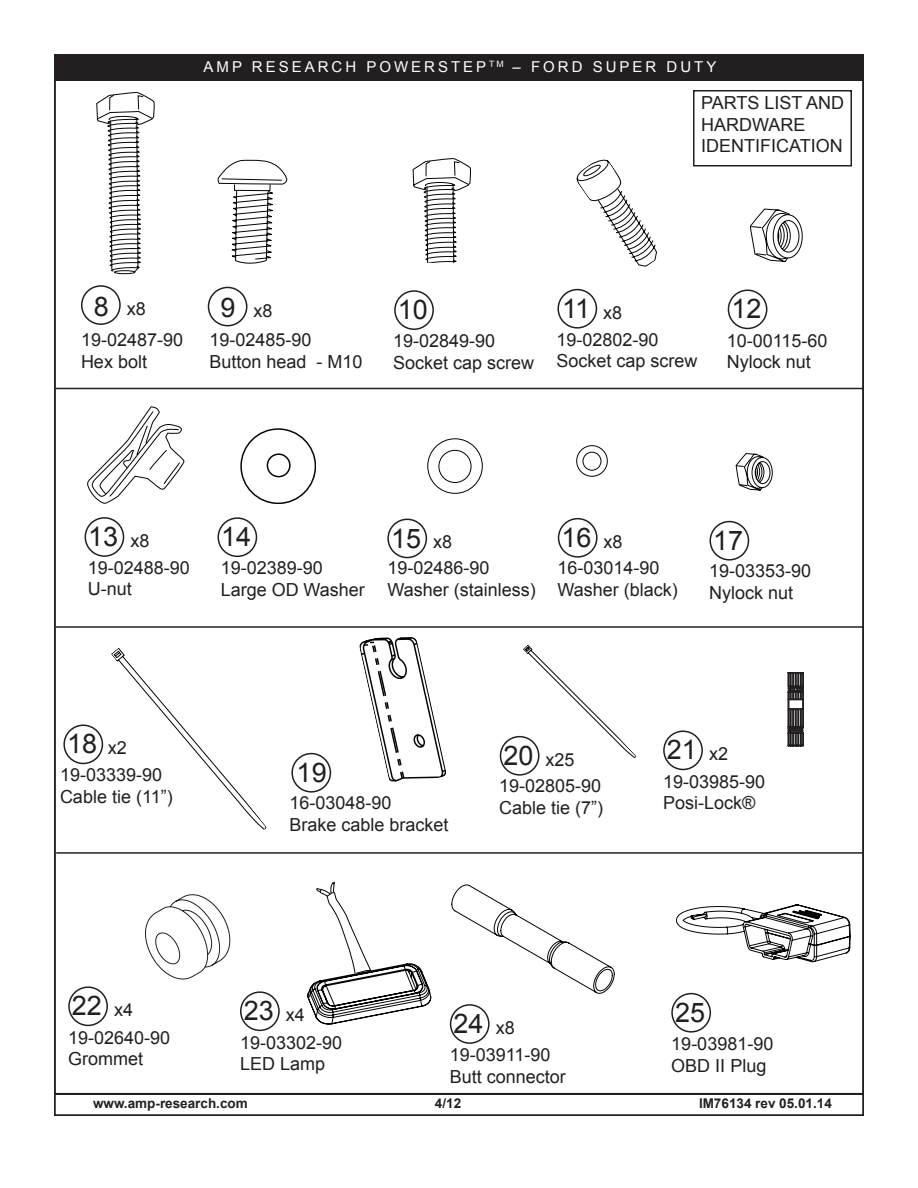
<style>
.page{position:relative;width:918px;height:1188px;background:#fff}
.page>*{position:absolute;margin:0;border:0;box-sizing:border-box;transform-origin:0 0}
.t1{font:27px "Arial";color:#231f20}
.t2{font:18px/21.6px "Arial";color:#231f20}
.t3{font:15px "Arial";letter-spacing:.2em;color:#fff}
.t4{font:700 13.5px "Arial";color:#231f20}
.s1{font-size:27px}
.s2{font-size:18px}
</style>
<div class="page">
<div style="left:54px;top:55px;width:809px;height:26px;background:#231f20"></div>
<div style="left:54px;top:1094px;width:810px;height:22px;border:2px solid #231f20"></div>
<hr style="left:56px;top:388px;width:808px;height:1px;background:#231f20">
<hr style="left:56px;top:626px;width:807px;height:2px;background:#231f20">
<hr style="left:56px;top:852px;width:808px;height:2px;background:#231f20">
<svg style="left:96px;top:92px;width:59px;height:182px"></svg>
<svg style="left:218px;top:160px;width:69px;height:104px"></svg>
<svg style="left:576px;top:159px;width:81px;height:108px"></svg>
<svg style="left:87px;top:406px;width:97px;height:98px"></svg>
<svg style="left:523px;top:644px;width:113px;height:114px"></svg>
<div style="left:81px;top:285px;width:40px;height:40px;border:2px solid #231f20;border-radius:50%"></div>
<div style="left:208px;top:287px;width:39px;height:39px;border:2px solid #231f20;border-radius:50%"></div>
<div style="left:63px;top:724px;width:40px;height:40px;border:2px solid #231f20;border-radius:50%"></div>
<div style="left:557px;top:289px;width:40px;height:40px;border:2px solid #231f20;border-radius:50%"></div>
<div style="left:85px;top:517px;width:39px;height:40px;border:2px solid #231f20;border-radius:50%"></div>
<div style="left:387px;top:519px;width:40px;height:39px;border:2px solid #231f20;border-radius:50%"></div>
<div style="left:558px;top:518px;width:40px;height:40px;border:2px solid #231f20;border-radius:50%"></div>
<div style="left:500px;top:736px;width:39px;height:40px;border:2px solid #231f20;border-radius:50%"></div>
<svg style="left:111px;top:648px;width:155px;height:182px"></svg>
<div style="left:693px;top:90px;width:159px;height:76px;border:2px solid #231f20"></div>
<div style="left:663px;top:730px;width:40px;height:40px;border:2px solid #231f20;border-radius:50%"></div>
<svg style="left:750px;top:209px;width:53px;height:53px"></svg>
<svg style="left:413px;top:158px;width:58px;height:104px"></svg>
<svg style="left:577px;top:445px;width:31px;height:32px"></svg>
<svg style="left:428px;top:438px;width:55px;height:56px"></svg>
<svg style="left:787px;top:672px;width:17px;height:74px"></svg>
<svg style="left:359px;top:637px;width:88px;height:145px"></svg>
<div style="left:394px;top:290px;width:40px;height:40px;border:2px solid #231f20;border-radius:50%"></div>
<div style="left:728px;top:290px;width:39px;height:39px;border:2px solid #231f20;border-radius:50%"></div>
<div style="left:218px;top:517px;width:39px;height:40px;border:2px solid #231f20;border-radius:50%"></div>
<div style="left:291px;top:753px;width:40px;height:40px;border:2px solid #231f20;border-radius:50%"></div>
<div style="left:241px;top:429px;width:75px;height:75px;border:2px solid #050504;border-radius:50%"></div>
<div style="left:267px;top:453px;width:24px;height:24px;border:2px solid #050504;border-radius:50%"></div>
<svg style="left:736px;top:454px;width:37px;height:36px"></svg>
<div style="left:710px;top:521px;width:39px;height:40px;border:2px solid #231f20;border-radius:50%"></div>
<div style="left:68px;top:986px;width:40px;height:40px;border:2px solid #231f20;border-radius:50%"></div>
<div style="left:240px;top:991px;width:40px;height:40px;border:2px solid #231f20;border-radius:50%"></div>
<div style="left:450px;top:1004px;width:40px;height:40px;border:2px solid #231f20;border-radius:50%"></div>
<svg style="left:145px;top:894px;width:85px;height:85px"></svg>
<svg style="left:308px;top:881px;width:123px;height:143px"></svg>
<svg style="left:451px;top:884px;width:164px;height:110px"></svg>
<div style="left:671px;top:993px;width:40px;height:40px;border:2px solid #231f20;border-radius:50%"></div>
<svg style="left:676px;top:904px;width:174px;height:58px"></svg>
<p class="t3" style="left:204px;top:57px;width:514px">AMP RESEARCH POWERSTEP <sup>TM</sup> – FORD SUPER DUTY</p>
<p class="t2" style="left:701px;top:92px;width:145px">PARTS LIST AND<br>HARDWARE<br>IDENTIFICATION</p>
<p class="t2" style="left:81px;top:293px;width:104px;line-height:31.2px;text-indent:13px"><span class="s1">8</span> x8<br>19-02487-90</p>
<p class="t2" style="left:81px;top:351px;width:68px">Hex bolt</p>
<p class="t2" style="left:209px;top:296px;width:104px;line-height:29.5px;text-indent:11px"><span class="s1">9</span> x8<br>19-02485-90</p>
<p class="t2" style="left:209px;top:351px;width:155px">Button head - M10</p>
<h1 class="t1" style="left:398px;top:292px;width:32px">10</h1>
<p class="t2" style="left:393px;top:330px;width:143px">19-02849-90<br>Socket cap screw</p>
<h1 class="t1" style="left:562px;top:291px;width:62px">11 <span class="s2">x8</span></h1>
<p class="t2" style="left:556px;top:329px;width:143px">19-02802-90<br>Socket cap screw</p>
<h1 class="t1" style="left:731px;top:291px;width:32px">12</h1>
<p class="t2" style="left:727px;top:330px;width:102px">10-00115-60<br>Nylock nut</p>
<h1 class="t1" style="left:88px;top:519px;width:63px">13 <span class="s2">x8</span></h1>
<p class="t2" style="left:88px;top:557px;width:104px">19-02488-90<br>U-nut</p>
<h1 class="t1" style="left:221px;top:519px;width:32px">14</h1>
<p class="t2" style="left:221px;top:557px;width:145px">19-02389-90<br>Large OD Washer</p>
<h1 class="t1" style="left:391px;top:520px;width:63px">15 <span class="s2">x8</span></h1>
<p class="t2" style="left:387px;top:557px;width:150px">19-02486-90<br>Washer (stainless)</p>
<h1 class="t1" style="left:562px;top:520px;width:63px">16 <span class="s2">x8</span></h1>
<p class="t2" style="left:557px;top:557px;width:122px">16-03014-90<br>Washer (black)</p>
<h1 class="t1" style="left:713px;top:523px;width:32px">17</h1>
<p class="t2" style="left:709px;top:560px;width:104px">19-03353-90<br>Nylock nut</p>
<h1 class="t1" style="left:67px;top:726px;width:61px">18 <span class="s2">x2</span></h1>
<p class="t2" style="left:60px;top:764px;width:114px">19-03339-90<br>Cable tie (11”)</p>
<h1 class="t1" style="left:297px;top:755px;width:32px">19</h1>
<p class="t2" style="left:290px;top:792px;width:161px">16-03048-90<br>Brake cable bracket</p>
<p class="t2" style="left:499px;top:746px;width:104px;line-height:26.4px"><span class="s1">20</span> x25<br>19-02805-90</p>
<p class="t2" style="left:499px;top:797px;width:106px">Cable tie (7”)</p>
<h1 class="t1" style="left:667px;top:732px;width:63px">21 <span class="s2">x2</span></h1>
<p class="t2" style="left:663px;top:771px;width:104px">19-03985-90<br>Posi-Lock®</p>
<h1 class="t1" style="left:72px;top:988px;width:63px">22 <span class="s2">x4</span></h1>
<p class="t2" style="left:68px;top:1027px;width:104px">19-02640-90<br>Grommet</p>
<h1 class="t1" style="left:244px;top:993px;width:63px">23 <span class="s2">x4</span></h1>
<p class="t2" style="left:240px;top:1032px;width:104px">19-03302-90<br>LED Lamp</p>
<h1 class="t1" style="left:454px;top:1006px;width:63px">24 <span class="s2">x8</span></h1>
<p class="t2" style="left:450px;top:1044px;width:118px">19-03911-90<br>Butt connector</p>
<h1 class="t1" style="left:675px;top:995px;width:32px">25</h1>
<p class="t2" style="left:671px;top:1033px;width:104px">19-03981-90<br>OBD II Plug</p>
<p class="t4" style="left:93px;top:1094px;width:156px">www.amp-research.com</p>
<p class="t4" style="left:442px;top:1094px;width:20px">/12</p>
<p class="t4" style="left:699px;top:1094px;width:134px">IM76134 rev 05.01.14</p>
</div>
